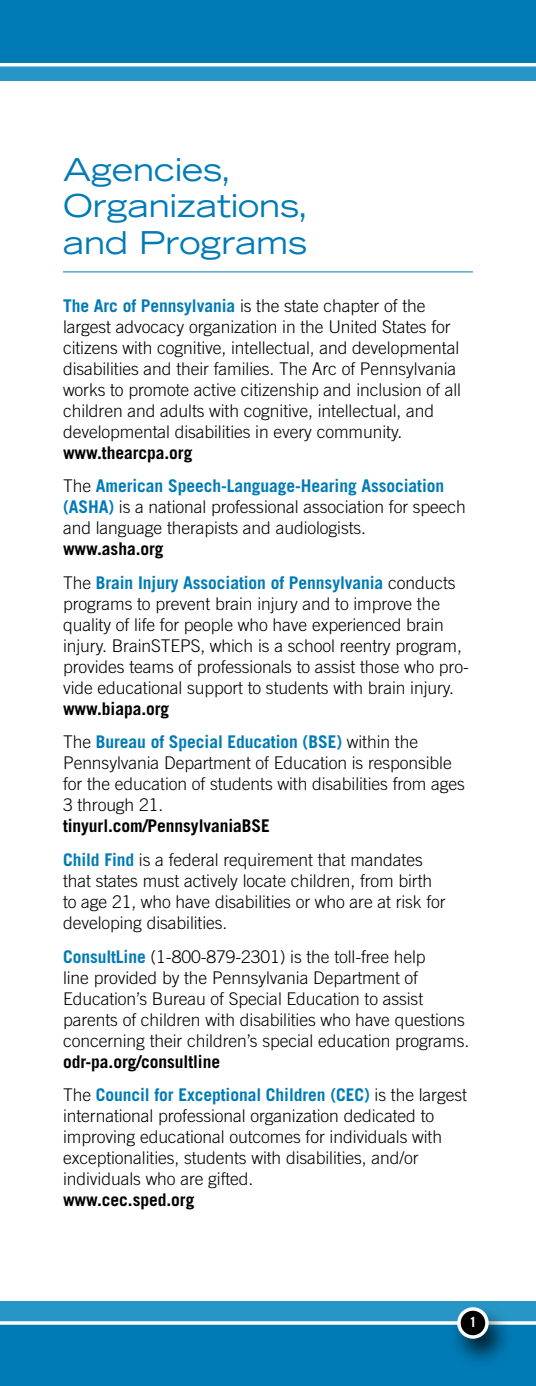
<style>
.page{position:relative;width:536px;height:1386px;background:#fff}
.page>*{position:absolute;margin:0;border:0;box-sizing:border-box;transform-origin:0 0}
.Heading_Level_1_-_Se{font:expanded 31.5px/36.8px "Trade Gothic LT Std";color:#007bb6}
.Text_-_Level_1{font:300 17.5px/21px "Trade Gothic LT Std";letter-spacing:-.005em;color:#000}
.t1{font:700 14px "Trade Gothic LT Std";color:#fff}
.s1{font-weight:700;color:#007bb6}
.s2{font-weight:700}
</style>
<div class="page">
<hr style="left:63px;top:271px;width:409px;height:1px;background:#007bb6">
<div style="left:0;top:16px;width:536px;height:65px;background:#2796c7"></div>
<div style="left:0;top:1301px;width:536px;height:65px;background:#2796c7"></div>
<div style="left:0;top:0;width:536px;height:65px;background:#007bb6"></div>
<div style="left:0;top:1323px;width:536px;height:63px;background:#007bb6"></div>
<svg style="left:0;top:1321px;width:536px;height:4px;background:#e1f0f6"></svg>
<div style="left:447px;top:1304px;width:66px;height:65px;background:#000;opacity:.75"></div>
<div style="left:458px;top:1309px;width:28px;height:28px;background:#000;border-radius:50%"></div>
<div style="left:457px;top:1307px;width:31px;height:32px;border:4px solid #fff;border-radius:50%"></div>
<hr style="left:0;top:63px;width:536px;height:3px;background:#fff">
<p class="Heading_Level_1_-_Se" style="left:63px;top:150px;width:247px">Agencies,<br>Organizations, and Programs</p>
<p class="Text_-_Level_1" style="left:63px;top:295px;width:399px"><span class="s1">The Arc of Pennsylvania</span> is the state chapter of the largest advocacy organization in the United States for citizens with cognitive, intellectual, and developmental disabilities and their families. The Arc of Pennsylvania works to promote active citizenship and inclusion of all children and adults with cognitive, intellectual, and developmental disabilities in every community. <span class="s2">www.thearcpa.org</span></p>
<p class="Text_-_Level_1" style="left:63px;top:475px;width:404px">The <span class="s1">American Speech-Language-Hearing Association (ASHA)</span> is a national professional association for speech and language therapists and audiologists. <span class="s2">www.asha.org</span></p>
<p class="Text_-_Level_1" style="left:63px;top:572px;width:407px">The <span class="s1">Brain Injury Association of Pennsylvania</span> conducts programs to prevent brain injury and to improve the quality of life for people who have experienced brain injury. BrainSTEPS, which is a school reentry program, provides teams of professionals to assist those who pro&shy;vide educational support to students with brain injury. <span class="s2">www.biapa.org</span></p>
<p class="Text_-_Level_1" style="left:63px;top:731px;width:403px">The <span class="s1">Bureau of Special Education (BSE)</span> within the Pennsylvania Department of Education is responsible for the education of students with disabilities from ages 3 through 21.<br><span class="s2">tinyurl.com/PennsylvaniaBSE</span></p>
<p class="Text_-_Level_1" style="left:63px;top:849px;width:384px"><span class="s1">Child Find</span> is a federal requirement that mandates that states must actively locate children, from birth to age 21, who have disabilities or who are at risk for developing disabilities.</p>
<p class="Text_-_Level_1" style="left:63px;top:946px;width:404px"><span class="s1">ConsultLine</span> (1-800-879-2301) is the toll-free help<br>line provided by the Pennsylvania Department of Education’s Bureau of Special Education to assist parents of children with disabilities who have questions concerning their children’s special education programs. <span class="s2">odr-pa.org/consultline</span></p>
<p class="Text_-_Level_1" style="left:63px;top:1084px;width:405px">The <span class="s1">Council for Exceptional Children (CEC)</span> is the largest international professional organization dedicated to improving educational outcomes for individuals with exceptionalities, students with disabilities, and/or individuals who are gifted.<br><span class="s2">www.cec.sped.org</span></p>
<p class="t1" style="left:469px;top:1313px;width:9px">1</p>
</div>
